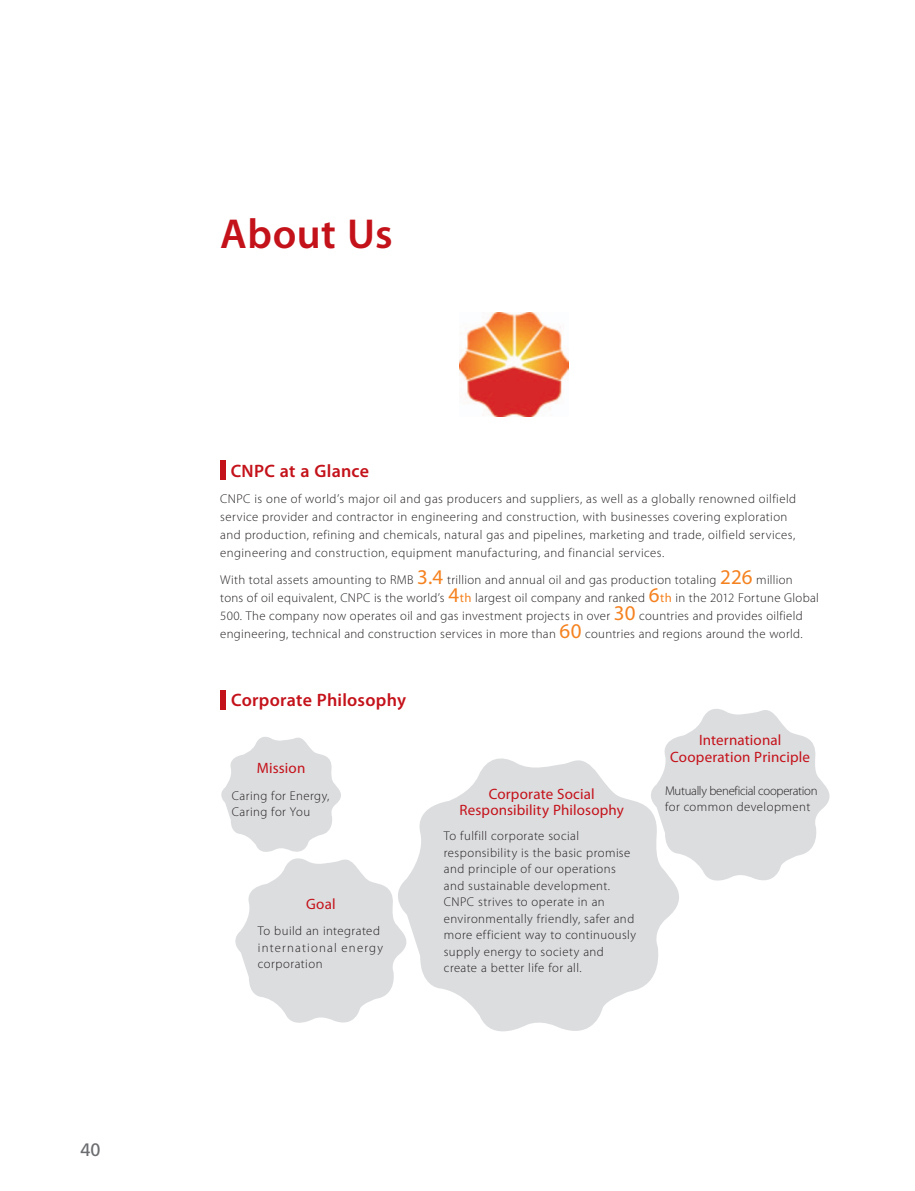
<style>
.page{position:relative;width:915px;height:1191px;background:#fff}
.page>*{position:absolute;margin:0;border:0;box-sizing:border-box;transform-origin:0 0}
.t1{font:600 42px "Myriad Pro";letter-spacing:.01em;color:#c4121a}
.t2{font:600 18px "Myriad Pro";letter-spacing:.015em;color:#c4121a}
.t3{font:18px "Frutiger LT Std";color:#6c6d70}
.t4{font:15px/16.5px "Myriad Pro";letter-spacing:.01em;color:#c4121a;text-align:center}
.t5{font:300 12.75px/16.5px "Myriad Pro";letter-spacing:.03em;color:#231f20}
.t6{font:300 12.75px/16.5px "Myriad Pro";letter-spacing:-.015em;color:#231f20}
.s1{font-weight:400;font-size:21px;color:#f58220}
.s2{font-weight:400;color:#f58220}
</style>
<div class="page">
<div style="left:220px;top:690px;width:6px;height:19px;background:#c4121a"></div>
<div style="left:220px;top:460px;width:6px;height:19px;background:#c4121a"></div>
<img style="left:459px;top:312px;width:109px;height:104px">
<svg style="left:221px;top:737px;width:166px;height:286px"></svg>
<svg style="left:387px;top:758px;width:292px;height:274px;fill:#dcdddf"></svg>
<svg style="left:643px;top:709px;width:187px;height:179px"></svg>
<h2 class="t3" style="left:80px;top:1139px;width:22px">40</h2>
<h1 class="t1" style="left:220px;top:207px;width:174px">About Us</h1>
<h2 class="t2" style="left:231px;top:459px;width:140px">CNPC at a Glance</h2>
<p class="t5" style="left:220px;top:490px;width:577px;line-height:18px">CNPC is one of world’s major oil and gas producers and suppliers, as well as a globally renowned oilfield service provider and contractor in engineering and construction, with businesses covering exploration and production, refining and chemicals, natural gas and pipelines, marketing and trade, oilfield services, engineering and construction, equipment manufacturing, and financial services.</p>
<p class="t5" style="left:220px;top:571px;width:600px;line-height:18px">With total assets amounting to RMB <span class="s1">3.4</span> trillion and annual oil and gas production totaling <span class="s1">226</span> million tons of oil equivalent, CNPC is the world’s <span class="s1">4</span><span class="s2">th</span> largest oil company and ranked <span class="s1">6</span><span class="s2">th</span> in the 2012 Fortune Global 500. The company now operates oil and gas investment projects in over <span class="s1">30</span> countries and provides oilfield engineering, technical and construction services in more than <span class="s1">60</span> countries and regions around the world.</p>
<h2 class="t2" style="left:231px;top:689px;width:176px">Corporate Philosophy</h2>
<p class="t4" style="left:257px;top:759px;width:50px">Mission</p>
<p class="t5" style="left:232px;top:787px;width:99px">Caring for Energy,<br>Caring for You</p>
<p class="t4" style="left:306px;top:895px;width:31px">Goal</p>
<p class="t5" style="left:258px;top:922px;width:127px">To build an integrated international energy corporation</p>
<p class="t4" style="left:459px;top:785px;width:166px">Corporate Social<br>Responsibility Philosophy</p>
<p class="t5" style="left:443px;top:828px;width:193px">To fulfill corporate social responsibility is the basic promise and principle of our operations and sustainable development.<br>CNPC strives to operate in an environmentally friendly, safer and more efficient way to continuously supply energy to society and create a better life for all.</p>
<p class="t4" style="left:670px;top:732px;width:141px">International<br>Cooperation Principle</p>
<p class="t6" style="left:664px;top:782px;width:154px">Mutually beneficial cooperation for common development</p>
</div>
